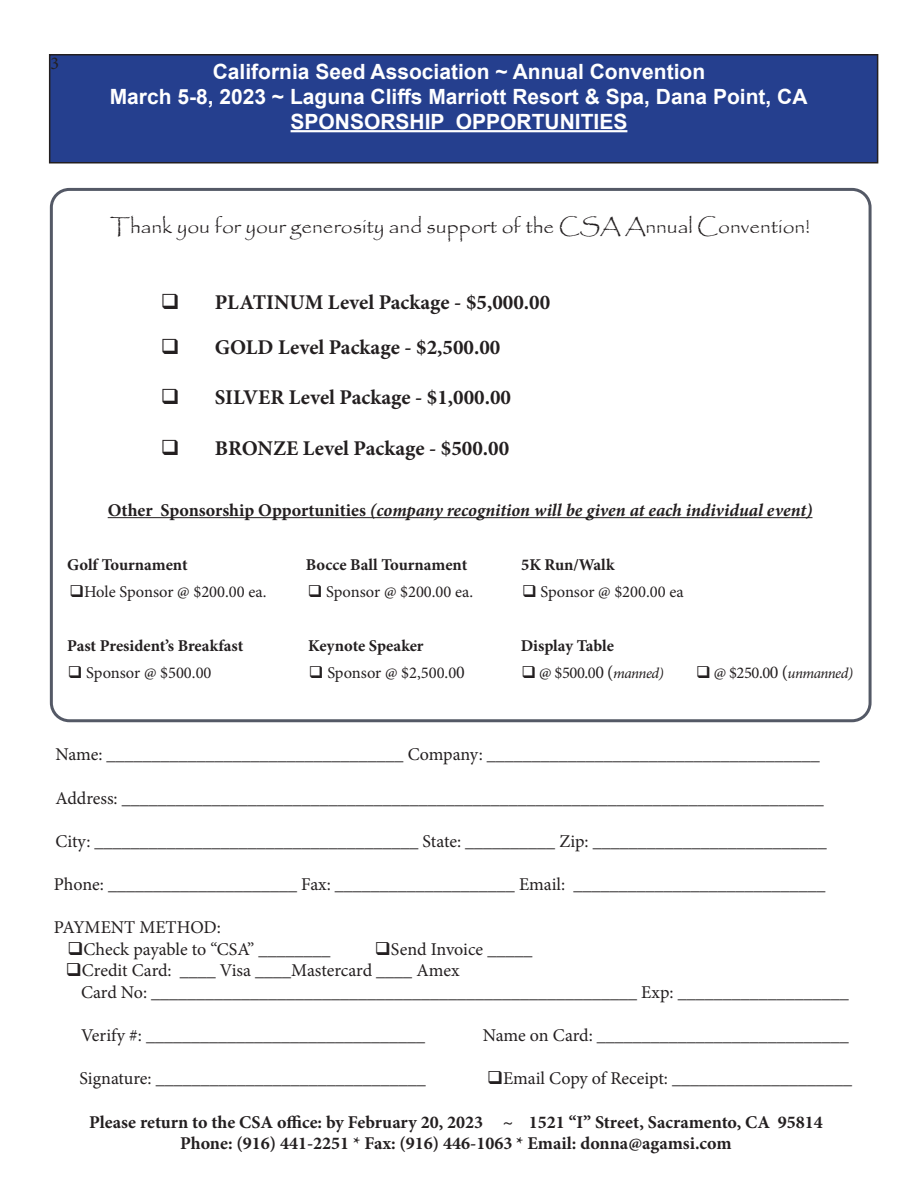
<style>
.page{position:relative;width:918px;height:1188px;background:#fff}
.page>*{position:absolute;margin:0;border:0;box-sizing:border-box;transform-origin:0 0}
.t1{font:700 21px "Arial";color:#fff}
.t2{font:700 21px "Minion Pro";color:#231f20}
.t3{font:21px "Papyrus";color:#231f20}
.t4{font:18px "Minion Pro";letter-spacing:-.005em;color:#231f20}
.t5{font:700 18px "Minion Pro";color:#231f20}
.t6{font:italic 700 18px "Minion Pro";letter-spacing:-.005em;color:#231f20}
.t7{font:16.5px "Minion Pro";color:#231f20}
.t8{font:700 16.5px "Minion Pro";color:#231f20}
.t9{font:italic 15px "Minion Pro";letter-spacing:-.04em;color:#231f20}
.s1{font-style:normal}
.s2{font-size:18px}
.s3{font-style:italic;font-size:15px}
.s4{font-style:normal;font-size:16.5px}
.s5{font-style:normal;font-size:18px}
</style>
<div class="page">
<div style="left:50px;top:55px;width:828px;height:108px;background:#253f8e"></div>
<div style="left:49px;top:54px;width:829px;height:110px;border:2px solid #231f20"></div>
<hr style="left:291px;top:130px;width:336px;height:2px;background:#fff">
<hr style="left:108px;top:517px;width:705px;height:1px;background:#231f20">
<div style="left:50px;top:188px;width:822px;height:534px;border:3px solid #545966;border-radius:18px"></div>
<p class="t4" style="left:50px;top:51px;width:10px">3</p>
<p class="t1" style="left:213px;top:56px;width:494px">California Seed Association ~ Annual Convention</p>
<p class="t1" style="left:110px;top:82px;width:699px">March 5-8, 2023 ~ Laguna Cliffs Marriott Resort &amp; Spa, Dana Point, CA</p>
<p class="t1" style="left:291px;top:107px;width:338px">SPONSORSHIP OPPORTUNITIES</p>
<p class="t3" style="left:110px;top:214px;width:701px">Thank you for your generosity and support of the CSA Annual Convention!</p>
<p class="t2" style="left:161px;top:287px;width:391px">❑ PLATINUM Level Package - $5,000.00</p>
<p class="t2" style="left:161px;top:332px;width:341px">❑ GOLD Level Package - $2,500.00</p>
<p class="t2" style="left:161px;top:383px;width:352px">❑ SILVER Level Package - $1,000.00</p>
<p class="t2" style="left:161px;top:433px;width:350px">❑ BRONZE Level Package - $500.00</p>
<p class="t6" style="left:108px;top:497px;width:706px"><span class="s1">Other Sponsorship Opportunities</span> (company recognition will be given at each individual event)</p>
<p class="t8" style="left:67px;top:553px;width:122px">Golf Tournament</p>
<p class="t8" style="left:306px;top:553px;width:163px">Bocce Ball Tournament</p>
<p class="t8" style="left:521px;top:553px;width:95px">5K Run/Walk</p>
<p class="t7" style="left:69px;top:581px;width:199px">❑Hole Sponsor @ $200.00 ea.</p>
<p class="t7" style="left:308px;top:581px;width:167px">❑ Sponsor @ $200.00 ea.</p>
<p class="t7" style="left:522px;top:581px;width:163px">❑ Sponsor @ $200.00 ea</p>
<p class="t8" style="left:67px;top:634px;width:178px">Past President’s Breakfast</p>
<p class="t8" style="left:308px;top:634px;width:117px">Keynote Speaker</p>
<p class="t8" style="left:521px;top:634px;width:95px">Display Table</p>
<p class="t7" style="left:68px;top:662px;width:145px">❑ Sponsor @ $500.00</p>
<p class="t7" style="left:309px;top:662px;width:158px">❑ Sponsor @ $2,500.0<span class="s2">0</span></p>
<p class="t7" style="left:522px;top:662px;width:144px">❑ @ $500.0<span class="s2">0 (</span><span class="s3">manned)</span></p>
<p class="t9" style="left:696px;top:663px;width:158px">❑ <span class="s4">@ $250.0</span><span class="s5">0 (</span>unmanned)</p>
<p class="t4" style="left:55px;top:743px;width:766px">Name: _________________________________ Company: _____________________________________</p>
<p class="t4" style="left:55px;top:786px;width:770px">Address: ______________________________________________________________________________</p>
<p class="t4" style="left:55px;top:829px;width:773px">City: ____________________________________ State: __________ Zip: __________________________</p>
<p class="t4" style="left:54px;top:872px;width:773px">Phone: _____________________ Fax: ____________________ Email: ____________________________</p>
<p class="t4" style="left:54px;top:915px;width:169px">PAYMENT METHOD:</p>
<p class="t4" style="left:67px;top:937px;width:265px">❑Check payable to “CSA” ________</p>
<p class="t4" style="left:375px;top:937px;width:159px">❑Send Invoice _____</p>
<p class="t4" style="left:66px;top:959px;width:395px">❑Credit Card: ____ Visa ____Mastercard ____ Amex</p>
<p class="t4" style="left:81px;top:980px;width:769px">Card No: ______________________________________________________ Exp: ___________________</p>
<p class="t4" style="left:81px;top:1023px;width:345px">Verify #: _______________________________</p>
<p class="t4" style="left:483px;top:1023px;width:367px">Name on Card: ____________________________</p>
<p class="t4" style="left:80px;top:1067px;width:348px">Signature: ______________________________</p>
<p class="t4" style="left:487px;top:1067px;width:367px">❑Email Copy of Receipt: ____________________</p>
<p class="t5" style="left:89px;top:1109px;width:735px">Please return to the CSA office: by February 20, 2023 ~ 1521 “I” Street, Sacramento, CA 95814</p>
<p class="t5" style="left:180px;top:1131px;width:553px">Phone: (916) 441-2251 * Fax: (916) 446-1063 * Email: donna@agamsi.com</p>
</div>
